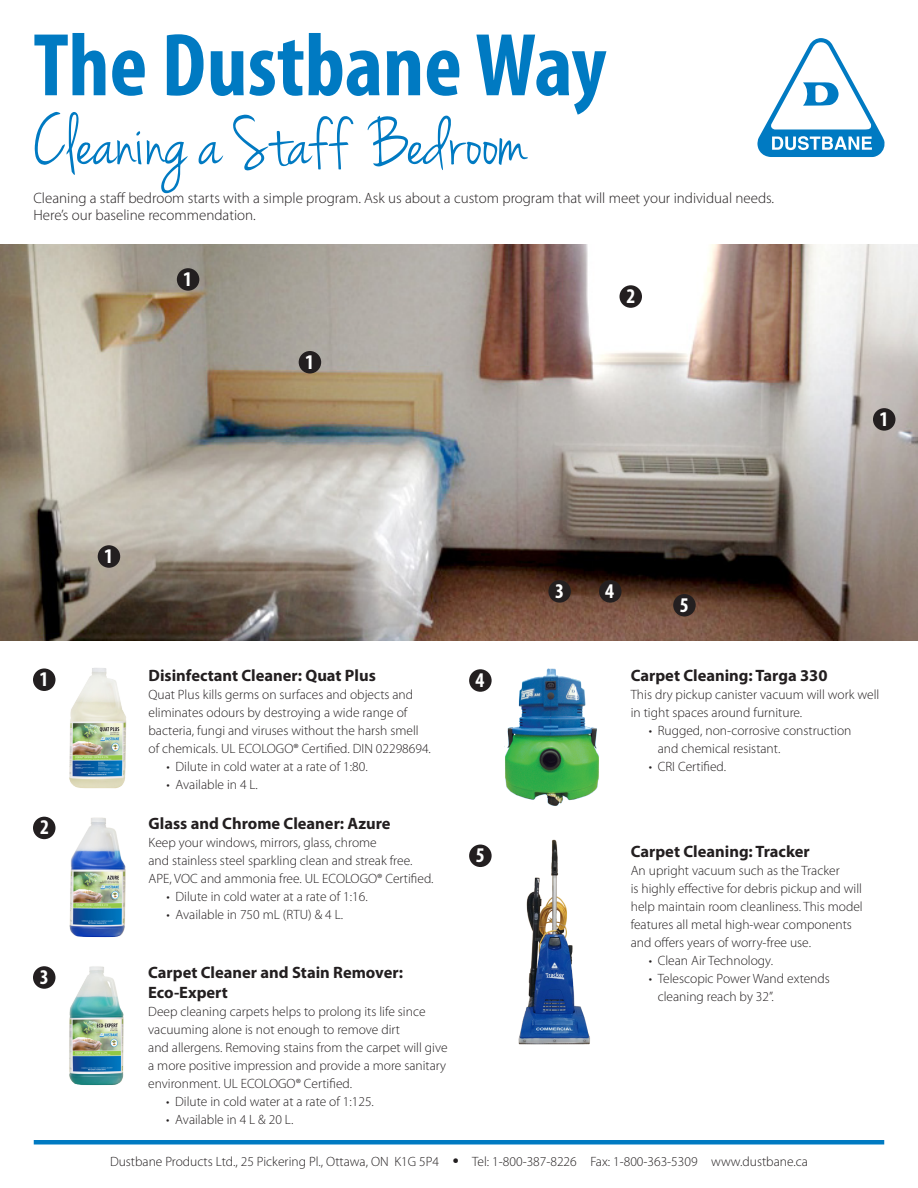
<style>
.page{position:relative;width:918px;height:1188px;background:#fff}
.page>*{position:absolute;margin:0;border:0;box-sizing:border-box;transform-origin:0 0}
.DB_Way{font:700 condensed 90px "Myriad Pro";color:#007ac2}
.Sub_Header_Jenna_Sue{font:75px "Jenna Sue";color:#007ac2}
.numbers{font:700 condensed 21px "Myriad Pro";color:#fff}
.subtitle_Myriad_Bold{font:700 16.5px/19.5px "Myriad Pro";color:#231f20}
.Subtitle_-_Header{font:300 15px "Myriad Pro";color:#231f20}
.Body_text_Myriad_Reg{font:300 13.5px/18px "Myriad Pro";color:#231f20}
.bullet_list{font:300 13.5px/18px "Myriad Pro";color:#231f20}
.s1{font-weight:900;font-size:16.5px}
</style>
<div class="page">
<hr style="left:34px;top:1140px;width:850px;height:4px;background:#007ac2">
<svg style="left:757px;top:38px;width:128px;height:119px"></svg>
<div style="left:33px;top:817px;width:23px;height:22px;background:#231f20;border-radius:50%"></div>
<div style="left:33px;top:668px;width:23px;height:23px;background:#231f20;border-radius:50%"></div>
<img style="left:0;top:244px;width:918px;height:396px">
<div style="left:620px;top:285px;width:22px;height:23px;background:#231f20;border-radius:50%"></div>
<div style="left:599px;top:580px;width:23px;height:23px;background:#231f20;border-radius:50%"></div>
<div style="left:469px;top:669px;width:23px;height:23px;background:#231f20;border-radius:50%"></div>
<div style="left:548px;top:580px;width:23px;height:23px;background:#231f20;border-radius:50%"></div>
<div style="left:98px;top:545px;width:22px;height:23px;background:#231f20;border-radius:50%"></div>
<div style="left:177px;top:268px;width:22px;height:23px;background:#231f20;border-radius:50%"></div>
<div style="left:299px;top:351px;width:22px;height:23px;background:#231f20;border-radius:50%"></div>
<div style="left:873px;top:408px;width:22px;height:23px;background:#231f20;border-radius:50%"></div>
<div style="left:673px;top:594px;width:23px;height:22px;background:#231f20;border-radius:50%"></div>
<div style="left:469px;top:845px;width:23px;height:22px;background:#231f20;border-radius:50%"></div>
<img style="left:518px;top:839px;width:72px;height:206px">
<div style="left:33px;top:966px;width:23px;height:23px;background:#231f20;border-radius:50%"></div>
<img style="left:504px;top:668px;width:95px;height:138px">
<img style="left:69px;top:817px;width:57px;height:121px">
<img style="left:69px;top:966px;width:55px;height:120px">
<img style="left:69px;top:668px;width:58px;height:121px">
<p class="DB_Way" style="left:33px;top:9px;width:575px">The Dustbane Way</p>
<p class="Sub_Header_Jenna_Sue" style="left:33px;top:99px;width:495px">Cleaning a Staff Bedroom</p>
<p class="Subtitle_-_Header" style="left:33px;top:189px;width:742px">Cleaning a staff bedroom starts with a simple program. Ask us about a custom program that will meet your individual needs.</p>
<p class="Subtitle_-_Header" style="left:33px;top:206px;width:224px">Here’s our baseline recommendation.</p>
<p class="numbers" style="left:183px;top:266px;width:10px">1</p>
<p class="numbers" style="left:627px;top:283px;width:10px">2</p>
<p class="numbers" style="left:305px;top:349px;width:10px">1</p>
<p class="numbers" style="left:879px;top:406px;width:10px">1</p>
<p class="numbers" style="left:104px;top:543px;width:10px">1</p>
<p class="numbers" style="left:555px;top:578px;width:10px">3</p>
<p class="numbers" style="left:605px;top:578px;width:10px">4</p>
<p class="numbers" style="left:680px;top:592px;width:10px">5</p>
<p class="numbers" style="left:39px;top:666px;width:10px">1</p>
<p class="subtitle_Myriad_Bold" style="left:148px;top:665px;width:229px">Disinfectant Cleaner: Quat Plus</p>
<p class="Body_text_Myriad_Reg" style="left:148px;top:685px;width:284px">Quat Plus kills germs on surfaces and objects and eliminates odours by destroying a wide range of bacteria, fungi and viruses without the harsh smell of chemicals. UL ECOLOGO® Certified. DIN 02298694.</p>
<p class="bullet_list" style="left:166px;top:757px;width:203px">• Dilute in cold water at a rate of 1:80.</p>
<p class="bullet_list" style="left:166px;top:775px;width:93px">• Available in 4 L.</p>
<p class="numbers" style="left:475px;top:667px;width:10px">4</p>
<p class="subtitle_Myriad_Bold" style="left:631px;top:665px;width:198px">Carpet Cleaning: Targa 330</p>
<p class="Body_text_Myriad_Reg" style="left:631px;top:685px;width:250px">This dry pickup canister vacuum will work well in tight spaces around furniture.</p>
<p class="bullet_list" style="left:658px;top:721px;width:195px;text-indent:-9px">• Rugged, non-corrosive construction and chemical resistant.</p>
<p class="bullet_list" style="left:649px;top:757px;width:79px">• CRI Certified.</p>
<p class="numbers" style="left:40px;top:814px;width:10px">2</p>
<p class="numbers" style="left:40px;top:964px;width:10px">3</p>
<p class="subtitle_Myriad_Bold" style="left:148px;top:813px;width:244px">Glass and Chrome Cleaner: Azure</p>
<p class="Body_text_Myriad_Reg" style="left:148px;top:833px;width:287px">Keep your windows, mirrors, glass, chrome<br>and stainless steel sparkling clean and streak free.<br>APE, VOC and ammonia free. UL ECOLOGO® Certified.</p>
<p class="bullet_list" style="left:166px;top:887px;width:203px">• Dilute in cold water at a rate of 1:16.</p>
<p class="bullet_list" style="left:166px;top:905px;width:178px">• Available in 750 mL (RTU) &amp; 4 L.</p>
<p class="subtitle_Myriad_Bold" style="left:148px;top:963px;width:256px">Carpet Cleaner and Stain Remover:<br>Eco-Expert</p>
<p class="Body_text_Myriad_Reg" style="left:148px;top:1002px;width:301px">Deep cleaning carpets helps to prolong its life since vacuuming alone is not enough to remove dirt<br>and allergens. Removing stains from the carpet will give a more positive impression and provide a more sanitary environment. UL ECOLOGO® Certified.</p>
<p class="bullet_list" style="left:166px;top:1092px;width:209px">• Dilute in cold water at a rate of 1:125.</p>
<p class="bullet_list" style="left:166px;top:1110px;width:129px">• Available in 4 L &amp; 20 L.</p>
<p class="numbers" style="left:476px;top:842px;width:10px">5</p>
<p class="subtitle_Myriad_Bold" style="left:631px;top:841px;width:180px">Carpet Cleaning: Tracker</p>
<p class="Body_text_Myriad_Reg" style="left:631px;top:861px;width:234px">An upright vacuum such as the Tracker<br>is highly effective for debris pickup and will help maintain room cleanliness. This model features all metal high-wear components and offers years of worry-free use.</p>
<p class="bullet_list" style="left:649px;top:951px;width:126px">• Clean Air Technology.</p>
<p class="bullet_list" style="left:658px;top:969px;width:174px;text-indent:-9px">• Telescopic Power Wand extends cleaning reach by 32”.</p>
<p class="Body_text_Myriad_Reg" style="left:110px;top:1153px;width:699px">Dustbane Products Ltd., 25 Pickering Pl., Ottawa, ON K1G 5P4 <span class="s1">•</span> Tel: 1-800-387-8226 Fax: 1-800-363-5309 www.dustbane.ca</p>
</div>
